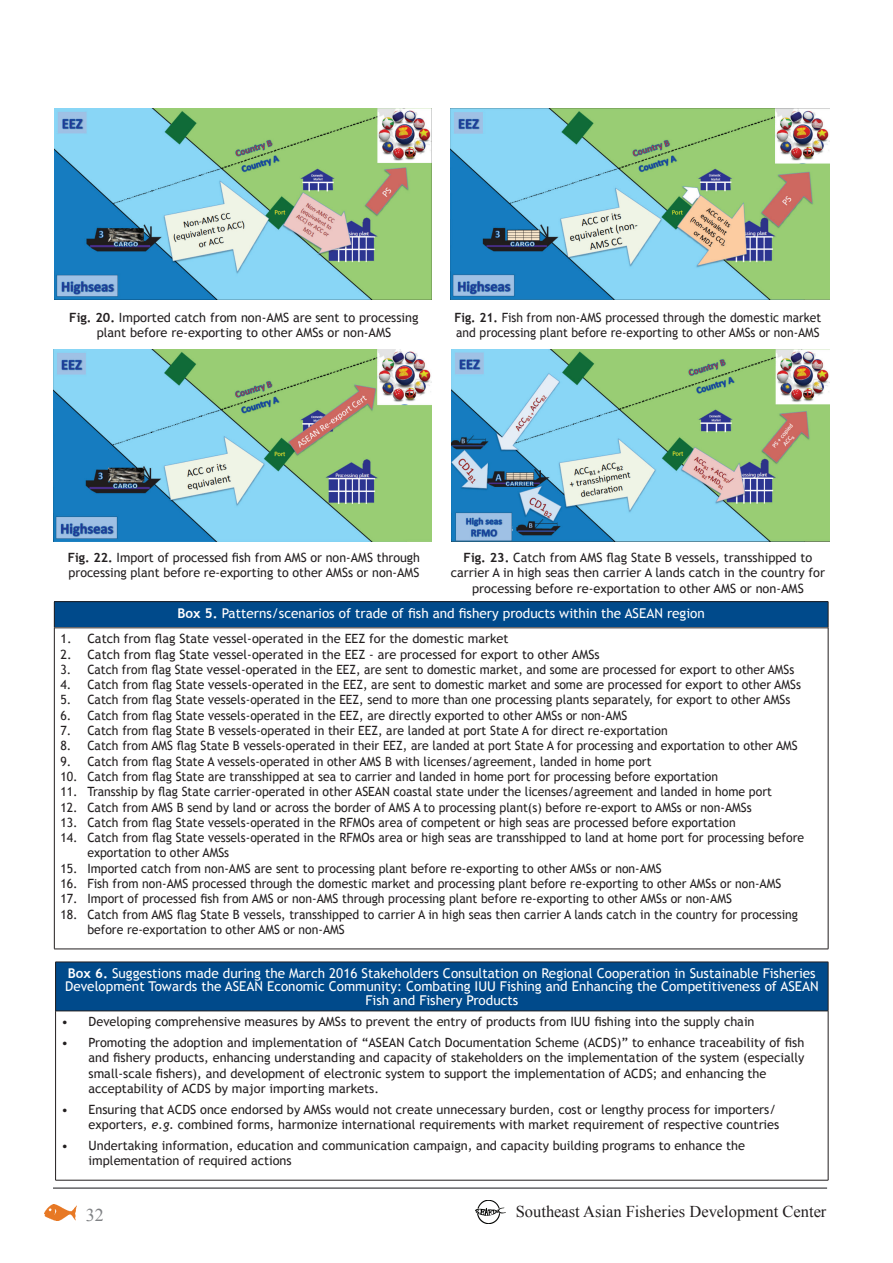
<style>
.page{position:relative;width:893px;height:1263px;background:#fff}
.page>*{position:absolute;margin:0;border:0;box-sizing:border-box;transform-origin:0 0}
.t1{font:18px "Times New Roman";color:#808285}
.t2{font:16.5px "Times New Roman";color:#231f20}
.t3{font:13.5px/13.5px "Trebuchet MS";color:#fff;text-align:center}
.t4{font:12.75px/15.3px "Trebuchet MS";color:#231f20;scale:.96 1}
.t5{font:12.75px/15.3px "Trebuchet MS";color:#231f20}
.t6{font:12.75px/15.3px "Trebuchet MS";color:#231f20;scale:.95 1}
.s1{font-weight:700}
.s2{font-style:italic}
</style>
<div class="page">
<img style="left:45px;top:1205px;width:32px;height:16px">
<img style="left:475px;top:1200px;width:31px;height:23px">
<hr style="left:53px;top:1187px;width:774px;height:2px;background:#636366">
<img style="left:451px;top:350px;width:378px;height:191px">
<img style="left:55px;top:108px;width:376px;height:192px">
<img style="left:450px;top:108px;width:379px;height:192px">
<div style="left:54px;top:602px;width:774px;height:26px;background:#004a8b"></div>
<svg style="left:54px;top:602px;width:1px;height:26px"></svg>
<hr style="left:54px;top:601px;width:774px;height:1px;background:#231f20">
<svg style="left:828px;top:602px;width:1px;height:26px"></svg>
<hr style="left:54px;top:628px;width:1px;height:321px;background:#231f20">
<hr style="left:828px;top:628px;width:1px;height:321px;background:#231f20">
<hr style="left:54px;top:628px;width:774px;height:1px;background:#231f20">
<hr style="left:54px;top:949px;width:774px;height:1px;background:#231f20">
<div style="left:56px;top:962px;width:772px;height:49px;background:#004a8b"></div>
<hr style="left:55px;top:962px;width:1px;height:49px;background:#231f20">
<hr style="left:55px;top:962px;width:773px;height:1px;background:#231f20">
<hr style="left:828px;top:962px;width:1px;height:49px;background:#231f20">
<hr style="left:55px;top:1011px;width:1px;height:169px;background:#231f20">
<hr style="left:828px;top:1011px;width:1px;height:169px;background:#231f20">
<hr style="left:55px;top:1011px;width:773px;height:1px;background:#231f20">
<hr style="left:55px;top:1180px;width:773px;height:1px;background:#231f20">
<img style="left:53px;top:350px;width:378px;height:191px">
<p class="t5" style="left:69px;top:310px;width:351px;text-align:center"><span class="s1">Fig. 20.</span> Imported catch from non-AMS are sent to processing plant before re-exporting to other AMSs or non-AMS</p>
<p class="t6" style="left:455px;top:310px;width:388px"><span class="s1">Fig. 21.</span> Fish from non-AMS processed through the domestic market and processing plant before re-exporting to other AMSs or non-AMS</p>
<p class="t5" style="left:68px;top:550px;width:354px"><span class="s1">Fig. 22.</span> Import of processed fish from AMS or non-AMS through processing plant before re-exporting to other AMSs or non-AMS</p>
<p class="t5" style="left:451px;top:550px;width:376px;text-align:center"><span class="s1">Fig. 23.</span> Catch from AMS flag State B vessels, transshipped to carrier A in high seas then carrier A lands catch in the country for processing before re-exportation to other AMS or non-AMS</p>
<p class="t3" style="left:178px;top:606px;width:529px"><span class="s1">Box 5.</span> Patterns/scenarios of trade of fish and fishery products within the ASEAN region</p>
<p class="t5" style="left:60px;top:631px;width:450px">1. Catch from flag State vessel-operated in the EEZ for the domestic market</p>
<p class="t5" style="left:60px;top:646px;width:541px">2. Catch from flag State vessel-operated in the EEZ - are processed for export to other AMSs</p>
<p class="t6" style="left:60px;top:662px;width:774px">3. Catch from flag State vessel-operated in the EEZ, are sent to domestic market, and some are processed for export to other AMSs</p>
<p class="t4" style="left:60px;top:677px;width:773px">4. Catch from flag State vessels-operated in the EEZ, are sent to domestic market and some are processed for export to other AMSs</p>
<p class="t4" style="left:60px;top:692px;width:762px">5. Catch from flag State vessels-operated in the EEZ, send to more than one processing plants separately, for export to other AMSs</p>
<p class="t4" style="left:60px;top:708px;width:592px">6. Catch from flag State vessels-operated in the EEZ, are directly exported to other AMSs or non-AMS</p>
<p class="t4" style="left:60px;top:723px;width:634px">7. Catch from flag State B vessels-operated in their EEZ, are landed at port State A for direct re-exportation</p>
<p class="t4" style="left:60px;top:738px;width:770px">8. Catch from AMS flag State B vessels-operated in their EEZ, are landed at port State A for processing and exportation to other AMS</p>
<p class="t4" style="left:60px;top:754px;width:617px">9. Catch from flag State A vessels-operated in other AMS B with licenses/agreement, landed in home port</p>
<p class="t4" style="left:60px;top:769px;width:687px">10. Catch from flag State are transshipped at sea to carrier and landed in home port for processing before exportation</p>
<p class="t4" style="left:60px;top:784px;width:743px">11. Transship by flag State carrier-operated in other ASEAN coastal state under the licenses/agreement and landed in home port</p>
<p class="t4" style="left:60px;top:799px;width:722px">12. Catch from AMS B send by land or across the border of AMS A to processing plant(s) before re-export to AMSs or non-AMSs</p>
<p class="t4" style="left:60px;top:815px;width:705px">13. Catch from flag State vessels-operated in the RFMOs area of competent or high seas are processed before exportation</p>
<p class="t4" style="left:87px;top:830px;width:748px;text-indent:-27px">14. Catch from flag State vessels-operated in the RFMOs area or high seas are transshipped to land at home port for processing before exportation to other AMSs</p>
<p class="t4" style="left:60px;top:861px;width:628px">15. Imported catch from non-AMS are sent to processing plant before re-exporting to other AMSs or non-AMS</p>
<p class="t4" style="left:60px;top:876px;width:753px">16. Fish from non-AMS processed through the domestic market and processing plant before re-exporting to other AMSs or non-AMS</p>
<p class="t4" style="left:60px;top:891px;width:701px">17. Import of processed fish from AMS or non-AMS through processing plant before re-exporting to other AMSs or non-AMS</p>
<p class="t4" style="left:87px;top:907px;width:742px;text-indent:-27px">18. Catch from AMS flag State B vessels, transshipped to carrier A in high seas then carrier A lands catch in the country for processing before re-exportation to other AMS or non-AMS</p>
<p class="t3" style="left:65px;top:966px;width:755px"><span class="s1">Box 6.</span> Suggestions made during the March 2016 Stakeholders Consultation on Regional Cooperation in Sustainable Fisheries<br>Development Towards the ASEAN Economic Community: Combating IUU Fishing and Enhancing the Competitiveness of ASEAN<br>Fish and Fishery Products</p>
<p class="t5" style="left:62px;top:1014px;width:694px">• Developing comprehensive measures by AMSs to prevent the entry of products from IUU fishing into the supply chain</p>
<p class="t5" style="left:89px;top:1035px;width:717px;text-indent:-27px">• Promoting the adoption and implementation of “ASEAN Catch Documentation Scheme (ACDS)” to enhance traceability of fish and fishery products, enhancing understanding and capacity of stakeholders on the implementation of the system (especially small-scale fishers), and development of electronic system to support the implementation of ACDS; and enhancing the acceptability of ACDS by major importing markets.</p>
<p class="t5" style="left:62px;top:1102px;width:719px;text-align:right">• Ensuring that ACDS once endorsed by AMSs would not create unnecessary burden, cost or lengthy process for importers/ exporters, <span class="s2">e.g.</span> combined forms, harmonize international requirements with market requirement of respective countries</p>
<p class="t5" style="left:89px;top:1138px;width:658px;text-indent:-27px">• Undertaking information, education and communication campaign, and capacity building programs to enhance the implementation of required actions</p>
<h1 class="t1" style="left:86px;top:1202px;width:20px">32</h1>
<p class="t2" style="left:516px;top:1200px;width:312px">Southeast Asian Fisheries Development Center</p>
</div>
